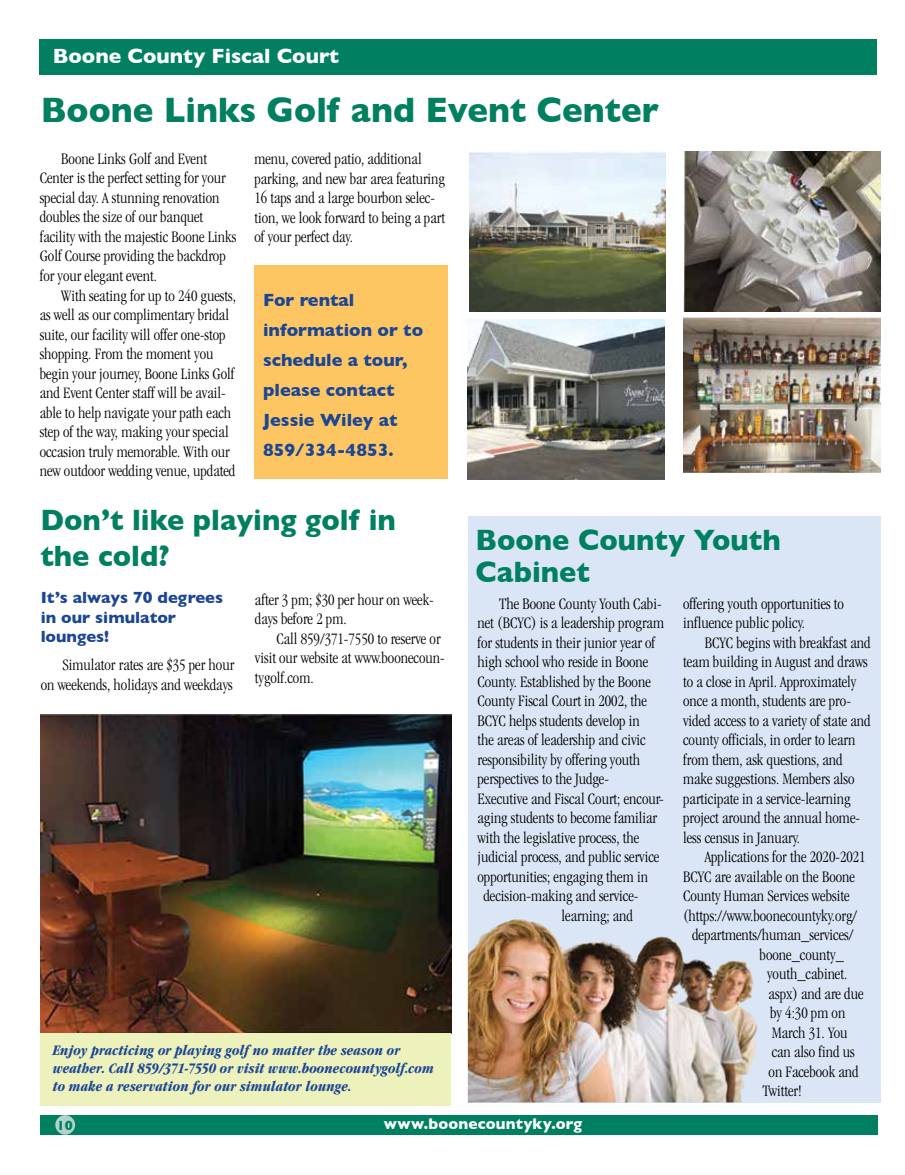
<style>
.page{position:relative;width:905px;height:1175px;background:#fff}
.page>*{position:absolute;margin:0;border:0;box-sizing:border-box;transform-origin:0 0}
.t1{font:700 36px "Gill Sans";color:#008061;scale:.96 1}
.t2{font:700 30px/36px "Gill Sans";color:#008061;scale:.96 1}
.t3{font:700 21px "Gill Sans";color:#fff}
.t4{font:700 18px/30px "Gill Sans";color:#1c4694}
.t5{font:300 condensed 16.5px/19.5px "Garamond";color:#000}
.t6{font:700 16.5px/19.5px "Gill Sans";color:#1c4694}
.t7{font:700 15.75px "Gill Sans";letter-spacing:.01em;color:#fff}
.t8{font:italic 700 condensed 15px/18px "Garamond";color:#1c4694}
.t9{font:700 13.5px "Gill Sans";color:#008061}
</style>
<div class="page">
<svg style="left:468px;top:517px;width:412px;height:586px;background:#d1d5de"></svg>
<div style="left:40px;top:1115px;width:837px;height:19px;background:#008061"></div>
<div style="left:40px;top:40px;width:836px;height:35px;background:#008061"></div>
<div style="left:55px;top:1115px;width:20px;height:19px;background:#b1d3c9;border-radius:50%"></div>
<img style="left:469px;top:151px;width:196px;height:160px">
<img style="left:468px;top:319px;width:196px;height:160px">
<img style="left:683px;top:151px;width:197px;height:160px">
<svg style="left:683px;top:472px;width:197px;height:1px"></svg>
<img style="left:683px;top:318px;width:197px;height:154px">
<div style="left:254px;top:266px;width:193px;height:213px;background:#fec663"></div>
<img style="left:41px;top:714px;width:410px;height:319px">
<div style="left:41px;top:1033px;width:410px;height:73px;background:#edf1bc"></div>
<img style="left:468px;top:903px;width:55px;height:28px">
<p class="t3" style="left:53px;top:39px;width:288px">Boone County Fiscal Court</p>
<h1 class="t1" style="left:41px;top:81px;width:645px">Boone Links Golf and Event Center</h1>
<p class="t5" style="left:40px;top:149px;width:198px;text-indent:22px">Boone Links Golf and Event<br>Center is the perfect setting for your special day. A stunning renovation doubles the size of our banquet facility with the majestic Boone Links<br>Golf Course providing the backdrop for your elegant event.</p>
<p class="t5" style="left:40px;top:285px;width:198px;text-indent:22px">With seating for up to 240 guests, as well as our complimentary bridal suite, our facility will offer one-stop shopping. From the moment you begin your journey, Boone Links Golf and Event Center staff will be avail&shy;able to help navigate your path each step of the way, making your special occasion truly memorable. With our new outdoor wedding venue, updated</p>
<p class="t5" style="left:254px;top:149px;width:192px">menu, covered patio, additional parking, and new bar area featuring<br>16 taps and a large bourbon selec&shy;tion, we look forward to being a part of your perfect day.</p>
<p class="t4" style="left:263px;top:284px;width:162px">For rental information or to schedule a tour, please contact<br>Jessie Wiley at<br>859/334-4853.</p>
<h2 class="t2" style="left:40px;top:501px;width:372px">Don’t like playing golf in the cold?</h2>
<p class="t6" style="left:41px;top:587px;width:184px">It’s always 70 degrees in our simulator lounges!</p>
<p class="t5" style="left:41px;top:655px;width:195px;text-align:right">Simulator rates are $35 per hour<br>on weekends, holidays and weekdays</p>
<p class="t5" style="left:255px;top:589px;width:180px">after 3 pm; $30 per hour on week&shy;days before 2 pm.</p>
<p class="t5" style="left:255px;top:628px;width:191px;text-indent:22px">Call 859/371-7550 to reserve or visit our website at www.boonecoun&shy;tygolf.com.</p>
<p class="t8" style="left:53px;top:1041px;width:382px">Enjoy practicing or playing golf no matter the season or weather. Call 859/371-7550 or visit www.boonecountygolf.com to make a reservation for our simulator lounge.</p>
<h2 class="t2" style="left:475px;top:524px;width:319px;line-height:31.5px">Boone County Youth<br>Cabinet</h2>
<p class="t5" style="left:499px;top:593px;width:164px">The Boone County Youth Cabi-</p>
<p class="t5" style="left:477px;top:613px;width:188px">net (BCYC) is a leadership program</p>
<p class="t5" style="left:477px;top:632px;width:179px">for students in their junior year of</p>
<p class="t5" style="left:477px;top:652px;width:172px">high school who reside in Boone</p>
<p class="t5" style="left:477px;top:671px;width:175px">County. Established by the Boone</p>
<p class="t5" style="left:477px;top:691px;width:171px">County Fiscal Court in 2002, the</p>
<p class="t5" style="left:477px;top:710px;width:164px">BCYC helps students develop in</p>
<p class="t5" style="left:477px;top:730px;width:170px">the areas of leadership and civic</p>
<p class="t5" style="left:477px;top:749px;width:164px">responsibility by offering youth</p>
<p class="t5" style="left:477px;top:769px;width:133px">perspectives to the Judge-</p>
<p class="t5" style="left:477px;top:788px;width:188px">Executive and Fiscal Court; encour-</p>
<p class="t5" style="left:477px;top:808px;width:181px">aging students to become familiar</p>
<p class="t5" style="left:477px;top:827px;width:163px">with the legislative process, the</p>
<p class="t5" style="left:477px;top:847px;width:183px">judicial process, and public service</p>
<p class="t5" style="left:477px;top:866px;width:172px">opportunities; engaging them in</p>
<p class="t5" style="left:483px;top:886px;width:156px">decision-making and service-</p>
<p class="t5" style="left:561px;top:905px;width:73px">learning; and</p>
<p class="t5" style="left:683px;top:593px;width:162px">offering youth opportunities to influence public policy.</p>
<p class="t5" style="left:683px;top:632px;width:189px;text-indent:22px">BCYC begins with breakfast and team building in August and draws to a close in April. Approximately once a month, students are pro&shy;vided access to a variety of state and county officials, in order to learn from them, ask questions, and make suggestions. Members also participate in a service-learning project around the annual home&shy;less census in January.</p>
<p class="t5" style="left:704px;top:847px;width:162px">Applications for the 2020-2021</p>
<p class="t5" style="left:683px;top:866px;width:173px">BCYC are available on the Boone</p>
<p class="t5" style="left:683px;top:886px;width:168px">County Human Services website</p>
<p class="t5" style="left:683px;top:905px;width:175px">(https://www.boonecountyky.org/</p>
<p class="t5" style="left:692px;top:925px;width:163px">departments/human_services/</p>
<p class="t5" style="left:759px;top:944px;width:86px">boone_county_</p>
<p class="t5" style="left:767px;top:964px;width:82px">youth_cabinet.</p>
<p class="t5" style="left:768px;top:983px;width:96px">aspx) and are due</p>
<p class="t5" style="left:770px;top:1003px;width:77px">by 4:30 pm on</p>
<p class="t5" style="left:771px;top:1022px;width:77px">March 31. You</p>
<p class="t5" style="left:771px;top:1042px;width:84px">can also find us</p>
<p class="t5" style="left:768px;top:1061px;width:91px">on Facebook and</p>
<p class="t5" style="left:762px;top:1081px;width:41px">Twitter!</p>
<p class="t9" style="left:57px;top:1114px;width:18px">10</p>
<p class="t7" style="left:384px;top:1111px;width:200px">www.boonecountyky.org</p>
</div>
